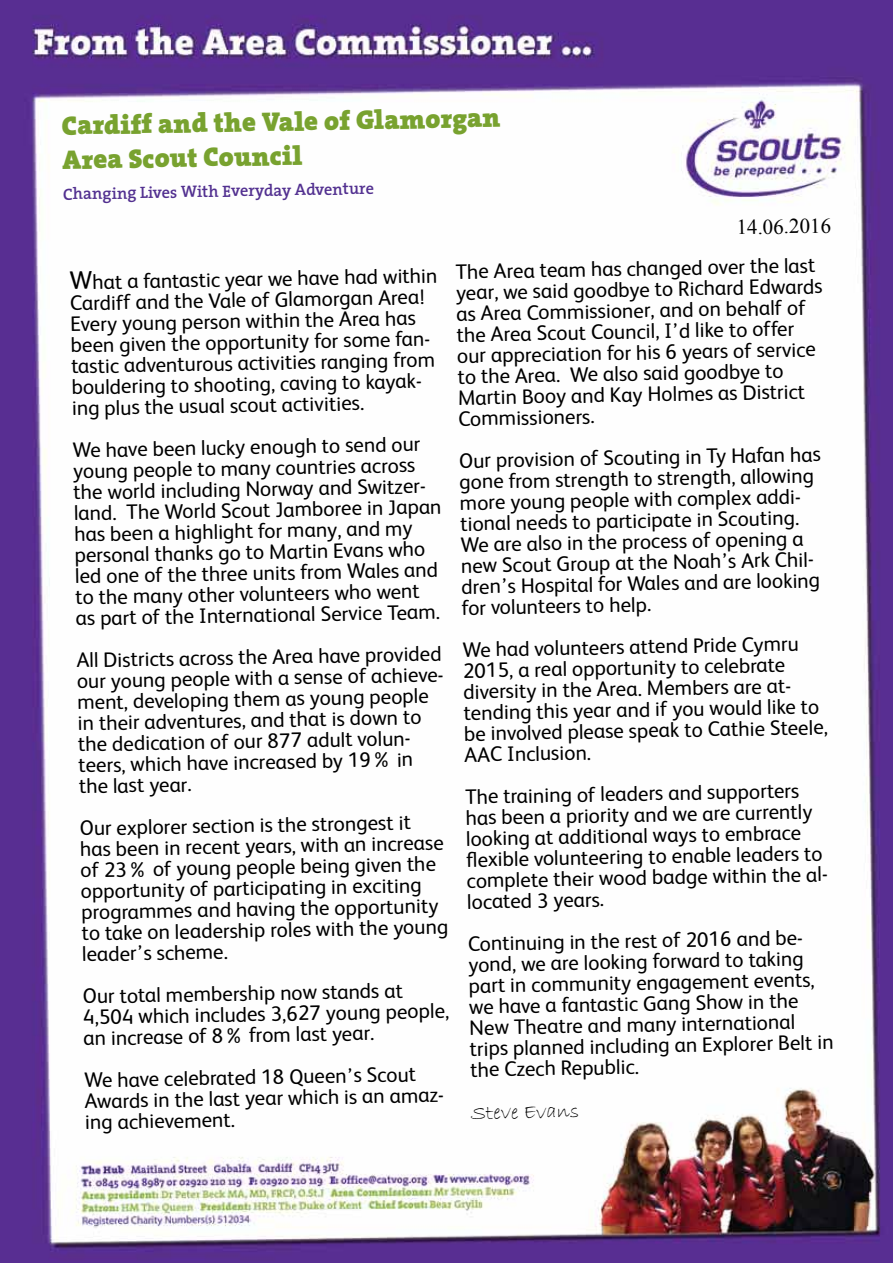
<style>
.page{position:relative;width:893px;height:1263px;background:#fff}
.page>*{position:absolute;margin:0;border:0;box-sizing:border-box;transform-origin:0 0}
.t1{font:900 27px/34.3px "The Serif";color:#78a22f}
.t2{font:21px/21px "FS Albert";color:#000}
.t3{font:21px "Times New Roman";color:#000}
.t4{font:21px "Bradley Hand ITC";color:#000}
.t5{font:600 16.5px "The Serif";color:#523090}
.s1{font-size:25.5px}
</style>
<div class="page">
<img style="left:0;top:0;width:893px;height:1263px">
<p class="t1" style="left:62px;top:108px;width:440px;rotate:-1deg">Cardiff and the Vale of Glamorgan<br>Area Scout Council</p>
<p class="t5" style="left:63px;top:180px;width:313px;rotate:-1deg">Changing Lives With Everyday Adventure</p>
<p class="t3" style="left:736px;top:213px;width:96px;rotate:-1deg">14.06.2016</p>
<p class="t2" style="left:455px;top:260px;width:368px;rotate:-1deg">The Area team has changed over the last year, we said goodbye to Richard Edwards as Area Commissioner, and on behalf of the Area Scout Council, I’d like to offer our appreciation for his 6 years of service to the Area. We also said goodbye to Martin Booy and Kay Holmes as District Commissioners.</p>
<p class="t2" style="left:459px;top:449px;width:363px;rotate:-1deg">Our provision of Scouting in Ty Hafan has gone from strength to strength, allowing more young people with complex addi&shy;tional needs to participate in Scouting.<br>We are also in the process of opening a new Scout Group at the Noah’s Ark Chil&shy;dren’s Hospital for Wales and are looking for volunteers to help.</p>
<p class="t2" style="left:462px;top:638px;width:365px;rotate:-1deg">We had volunteers attend Pride Cymru 2015, a real opportunity to celebrate diversity in the Area. Members are at&shy;tending this year and if you would like to be involved please speak to Cathie Steele, AAC Inclusion.</p>
<p class="t2" style="left:465px;top:785px;width:367px;rotate:-1deg">The training of leaders and supporters has been a priority and we are currently looking at additional ways to embrace<br>fl exible volunteering to enable leaders to complete their wood badge within the al&shy;located 3 years.</p>
<p class="t2" style="left:468px;top:932px;width:365px;rotate:-1deg">Continuing in the rest of 2016 and be&shy;yond, we are looking forward to taking part in community engagement events, we have a fantastic Gang Show in the New Theatre and many international trips planned including an Explorer Belt in the Czech Republic.</p>
<p class="t4" style="left:471px;top:1099px;width:110px;rotate:-1deg">Steve Evans</p>
<p class="t2" style="left:69px;top:270px;width:369px;rotate:-1deg"><span class="s1">W</span>hat a fantastic year we have had within Cardiff and the Vale of Glamorgan Area!<br>Every young person within the Area has been given the opportunity for some fan&shy;tastic adventurous activities ranging from bouldering to shooting, caving to kayak&shy;ing plus the usual scout activities.</p>
<p class="t2" style="left:73px;top:438px;width:369px;rotate:-1deg">We have been lucky enough to send our young people to many countries across the world including Norway and Switzer&shy;land. The World Scout Jamboree in Japan has been a highlight for many, and my personal thanks go to Martin Evans who led one of the three units from Wales and to the many other volunteers who went as part of the International Service Team.</p>
<p class="t2" style="left:76px;top:648px;width:373px;rotate:-1deg">All Districts across the Area have provided our young people with a sense of achieve&shy;ment, developing them as young people in their adventures, and that is down to the dedication of our 877 adult volun&shy;teers, which have increased by 19% in<br>the last year.</p>
<p class="t2" style="left:79px;top:816px;width:368px;rotate:-1deg">Our explorer section is the strongest it has been in recent years, with an increase of 23% of young people being given the opportunity of participating in exciting programmes and having the opportunity to take on leadership roles with the young leader’s scheme.</p>
<p class="t2" style="left:83px;top:984px;width:368px;rotate:-1deg">Our total membership now stands at<br>4,504 which includes 3,627 young people, an increase of 8% from last year.</p>
<p class="t2" style="left:84px;top:1068px;width:365px;rotate:-1deg">We have celebrated 18 Queen’s Scout<br>Awards in the last year which is an amaz&shy;ing achievement.</p>
</div>
